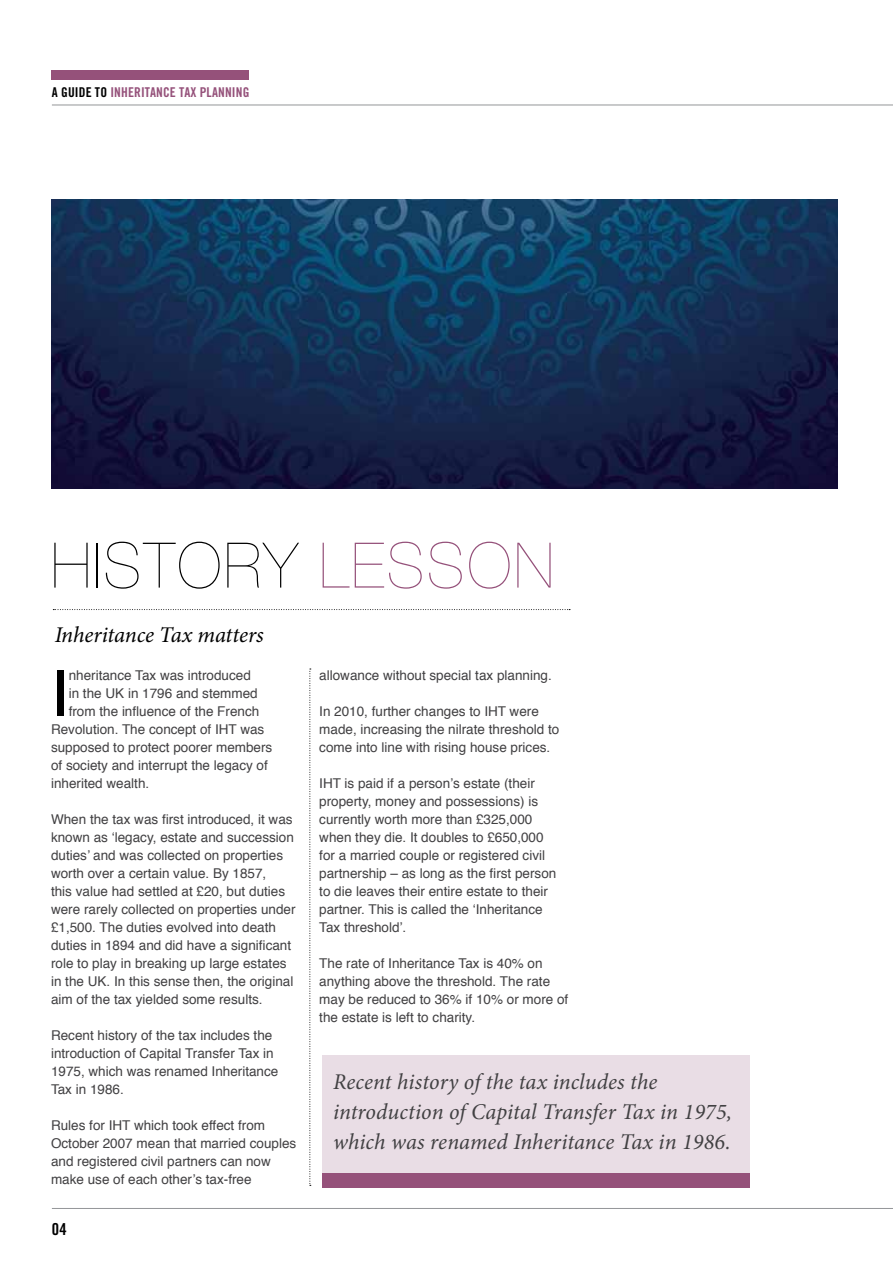
<style>
.page{position:relative;width:893px;height:1263px;background:#fff}
.page>*{position:absolute;margin:0;border:0;box-sizing:border-box;transform-origin:0 0}
.t1{font:63.75px "Helvetica";color:#000}
.t2{font:200 62.85px "Helvetica Neue";color:#95517a}
.t3{font:200 62.85px "Helvetica Neue";color:#000}
.t4{font:italic 22.5px/30px "Minion Pro";color:#414042}
.t5{font:italic 22.5px "Minion Pro";letter-spacing:-.005em;color:#000}
.t6{font:16.5px "Trade Gothic Bold Cond Twenty";color:#000}
.t7{font:13.5px/18px "Helvetica";color:#414042}
.t8{font:13.5px "Trade Gothic Bold Cond Twenty";letter-spacing:.01em;color:#95517a}
.s1{color:#000}
</style>
<div class="page">
<hr style="left:52px;top:1208px;width:841px;height:1px;background:#939598">
<div style="left:51px;top:70px;width:198px;height:10px;background:#95517a"></div>
<hr style="left:52px;top:105px;width:841px;height:1px;background:#939598">
<svg style="left:53px;top:609px;width:517px;height:1px"></svg>
<svg style="left:309px;top:669px;width:2px;height:517px"></svg>
<div style="left:323px;top:1055px;width:427px;height:118px;background:#e9dde5"></div>
<div style="left:323px;top:1173px;width:427px;height:14px;background:#95517a"></div>
<img style="left:51px;top:200px;width:787px;height:289px">
<p class="t8" style="left:52px;top:84px;width:199px"><span class="s1">A GUIDE TO</span> INHERITANCE TAX PLANNING</p>
<h2 class="t3" style="left:51px;top:529px;width:92px">HISTO</h2>
<h2 class="t2" style="left:224px;top:529px;width:135px"><span class="s1">RY</span> LESSON</h2>
<h3 class="t5" style="left:55px;top:620px;width:211px">Inheritance Tax matters</h3>
<h1 class="t1" style="left:51px;top:644px;width:19px">I</h1>
<p class="t7" style="left:69px;top:666px;width:184px">nheritance Tax was introduced</p>
<p class="t7" style="left:69px;top:684px;width:191px">in the UK in 1796 and stemmed</p>
<p class="t7" style="left:69px;top:702px;width:192px">from the influence of the French</p>
<p class="t7" style="left:51px;top:720px;width:215px">Revolution. The concept of IHT was</p>
<p class="t7" style="left:51px;top:738px;width:223px">supposed to protect poorer members</p>
<p class="t7" style="left:51px;top:756px;width:218px">of society and interrupt the legacy of</p>
<p class="t7" style="left:51px;top:774px;width:100px">inherited wealth.</p>
<p class="t7" style="left:51px;top:810px;width:246px">When the tax was first introduced, it was known as ‘legacy, estate and succession duties’ and was collected on properties worth over a certain value. By 1857,<br>this value had settled at £20, but duties were rarely collected on properties under £1,500. The duties evolved into death duties in 1894 and did have a significant role to play in breaking up large estates in the UK. In this sense then, the original aim of the tax yielded some results.</p>
<p class="t7" style="left:51px;top:1026px;width:229px">Recent history of the tax includes the introduction of Capital Transfer Tax in<br>1975, which was renamed Inheritance<br>Tax in 1986.</p>
<p class="t7" style="left:51px;top:1116px;width:247px">Rules for IHT which took effect from October 2007 mean that married couples and registered civil partners can now make use of each other’s tax-free</p>
<p class="t6" style="left:52px;top:1219px;width:16px">04</p>
<p class="t7" style="left:319px;top:666px;width:234px">allowance without special tax planning.</p>
<p class="t7" style="left:319px;top:702px;width:242px">In 2010, further changes to IHT were made, increasing the nilrate threshold to come into line with rising house prices.</p>
<p class="t7" style="left:319px;top:774px;width:239px">IHT is paid if a person’s estate (their property, money and possessions) is currently worth more than £325,000 when they die. It doubles to £650,000 for a married couple or registered civil partnership – as long as the first person to die leaves their entire estate to their partner. This is called the ‘Inheritance Tax threshold’.</p>
<p class="t7" style="left:319px;top:954px;width:251px">The rate of Inheritance Tax is 40% on anything above the threshold. The rate may be reduced to 36% if 10% or more of the estate is left to charity.</p>
<h3 class="t4" style="left:333px;top:1066px;width:401px">Recent history of the tax includes the introduction of Capital Transfer Tax in 1975, which was renamed Inheritance Tax in 1986.</h3>
</div>
